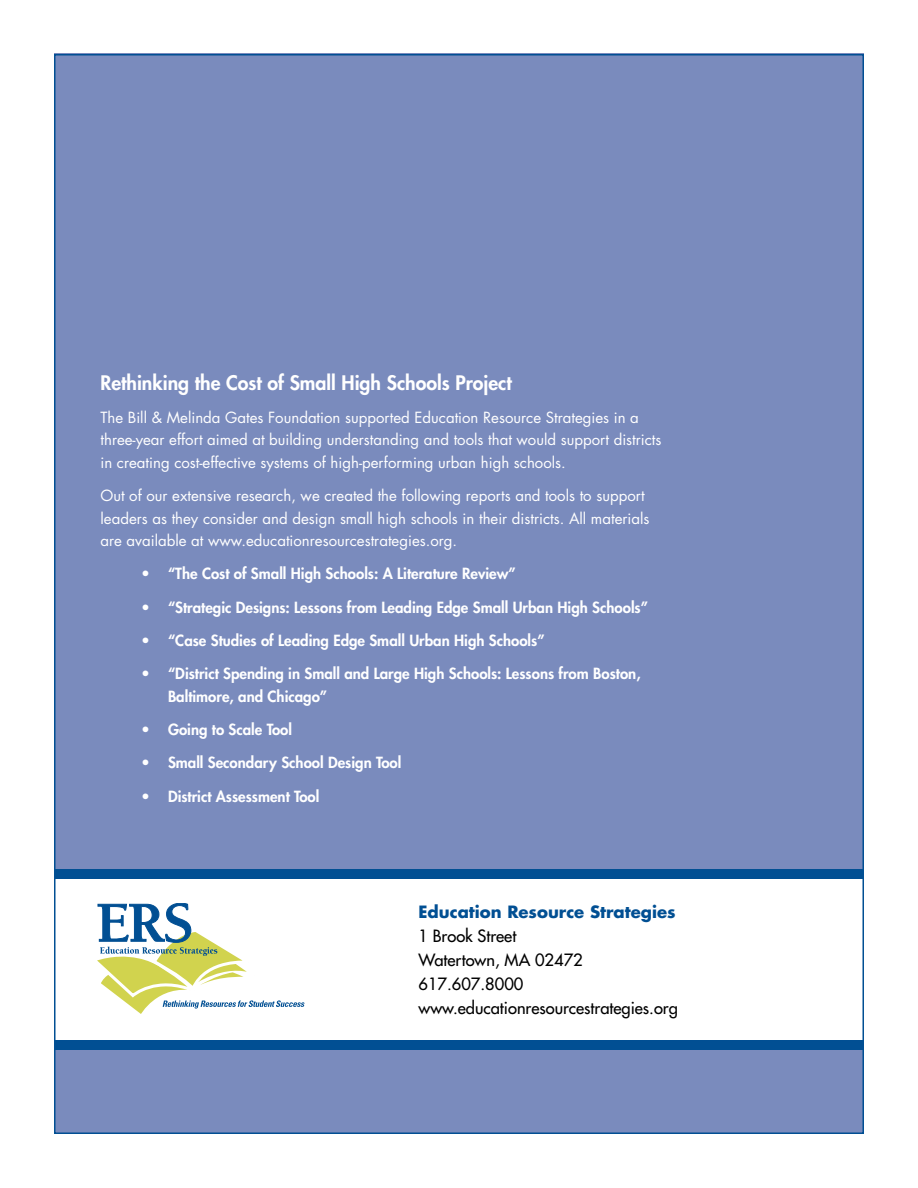
<style>
.page{position:relative;width:918px;height:1188px;background:#fff}
.page>*{position:absolute;margin:0;border:0;box-sizing:border-box;transform-origin:0 0}
.t1{font:800 19.5px "Futura Std";color:#fff}
.t2{font:500 16.5px/24px "Futura Std";color:#000}
.t3{font:700 16.5px "Futura Std";color:#014f93}
.t4{font:15px/22.5px "Futura Std";color:#fff}
.t5{font:800 15px/22.5px "Futura Std";color:#fff}
.s1{font-weight:400}
</style>
<div class="page">
<div style="left:54px;top:670px;width:810px;height:464px;background:#7a8bbd"></div>
<div style="left:54px;top:53px;width:810px;height:823px;background:#7a8bbd"></div>
<div style="left:54px;top:876px;width:810px;height:167px;background:#fff"></div>
<svg style="left:97px;top:903px;width:208px;height:111px"></svg>
<div style="left:54px;top:869px;width:810px;height:10px;background:#014f93"></div>
<div style="left:54px;top:1040px;width:810px;height:9px;background:#014f93"></div>
<h1 class="t1" style="left:100px;top:370px;width:413px">Rethinking the Cost of Small High Schools Project</h1>
<p class="t4" style="left:100px;top:406px;width:563px">The Bill &amp; Melinda Gates Foundation supported Education Resource Strategies in a three-year effort aimed at building understanding and tools that would support districts in creating cost-effective systems of high-performing urban high schools.</p>
<p class="t4" style="left:100px;top:485px;width:551px">Out of our extensive research, we created the following reports and tools to support leaders as they consider and design small high schools in their districts. All materials are available at www.educationresourcestrategies.org.</p>
<p class="t5" style="left:141px;top:563px;width:376px"><span class="s1">•</span> “The Cost of Small High Schools: A Literature Review”</p>
<p class="t5" style="left:141px;top:596px;width:509px"><span class="s1">•</span> “Strategic Designs: Lessons from Leading Edge Small Urban High Schools”</p>
<p class="t5" style="left:141px;top:629px;width:405px"><span class="s1">•</span> “Case Studies of Leading Edge Small Urban High Schools”</p>
<p class="t5" style="left:168px;top:663px;width:474px;text-indent:-27px"><span class="s1">•</span> “District Spending in Small and Large High Schools: Lessons from Boston,<br>Baltimore, and Chicago”</p>
<p class="t5" style="left:141px;top:718px;width:153px"><span class="s1">•</span> Going to Scale Tool</p>
<p class="t5" style="left:141px;top:752px;width:262px"><span class="s1">•</span> Small Secondary School Design Tool</p>
<p class="t5" style="left:141px;top:785px;width:180px"><span class="s1">•</span> District Assessment Tool</p>
<p class="t3" style="left:419px;top:901px;width:259px">Education Resource Strategies</p>
<p class="t2" style="left:419px;top:924px;width:261px">1 Brook Street<br>Watertown, MA 02472<br>617.607.8000 www.educationresourcestrategies.org</p>
</div>
